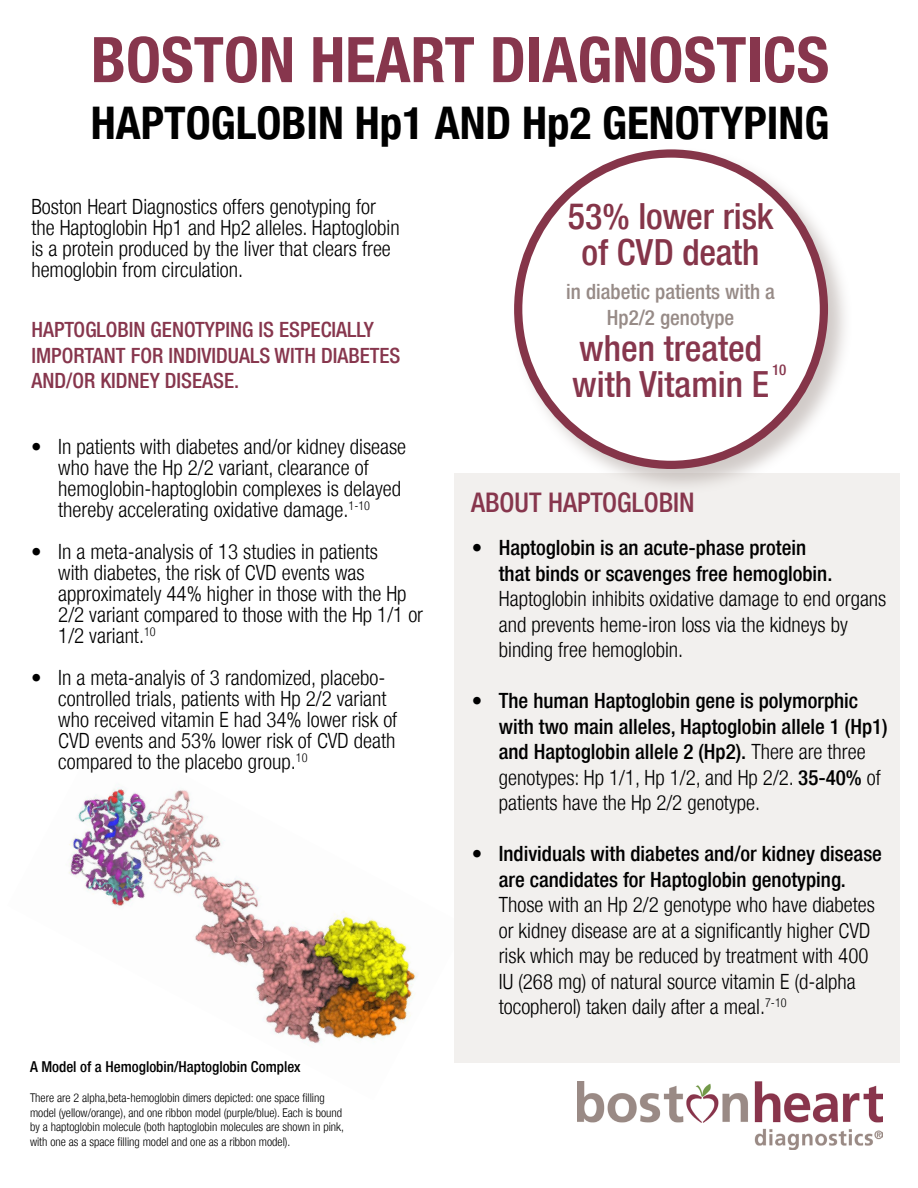
<style>
.page{position:relative;width:918px;height:1188px;background:#fff}
.page>*{position:absolute;margin:0;border:0;box-sizing:border-box;transform-origin:0 0}
.t1{font:700 condensed 63px "Helvetica Neue LT";color:#87364d}
.t2{font:700 condensed 45px "Helvetica Neue LT";color:#000}
.t3{font:500 condensed 36px/36px "Helvetica Neue LT";color:#87364d}
.t4{font:500 condensed 36px/36px "Helvetica Neue LT";letter-spacing:-.005em;color:#853549;text-align:center}
.t5{font:500 condensed 27px "Helvetica Neue LT";color:#87364d}
.t6{font:300 condensed 21px/21px "Helvetica Neue LT";color:#000}
.t7{font:500 condensed 21px/25.5px "Helvetica Neue LT";color:#000}
.t8{font:500 condensed 21px/25.5px "Helvetica Neue LT";color:#87364d}
.t9{font:500 condensed 21px/25.5px "Helvetica Neue LT";color:#978b87;text-align:center}
.t10{font:500 condensed 15px "Helvetica Neue LT";color:#000}
.t11{font:500 condensed 15px "Helvetica Neue LT";color:#87364d}
.t12{font:300 condensed 12px/14.4px "Helvetica Neue LT";color:#000}
.s1{font-weight:300}
</style>
<div class="page">
<img style="left:69px;top:787px;width:348px;height:257px">
<div style="left:454px;top:473px;width:446px;height:590px;background:#f2f0ee"></div>
<img style="left:578px;top:1082px;width:305px;height:68px">
<div style="left:512px;top:147px;width:341px;height:347px;background:#a39792;opacity:.5"></div>
<div style="left:518px;top:154px;width:306px;height:311px;background:#fff;border-radius:50%"></div>
<div style="left:514px;top:149px;width:314px;height:320px;border:8px solid #853549;border-radius:50%"></div>
<h1 class="t1" style="left:91px;top:22px;width:740px">BOSTON HEART DIAGNOSTICS</h1>
<h2 class="t2" style="left:91px;top:96px;width:740px">HAPTOGLOBIN Hp1 AND Hp2 GENOTYPING</h2>
<p class="t6" style="left:31px;top:196px;width:370px">Boston Heart Diagnostics offers genotyping for the Haptoglobin Hp1 and Hp2 alleles. Haptoglobin is a protein produced by the liver that clears free hemoglobin from circulation.</p>
<p class="t8" style="left:31px;top:317px;width:371px">HAPTOGLOBIN GENOTYPING IS ESPECIALLY<br>IMPORTANT FOR INDIVIDUALS WITH DIABETES<br>AND/OR KIDNEY DISEASE.</p>
<p class="t6" style="left:58px;top:436px;width:349px;text-indent:-27px">• In patients with diabetes and/or kidney disease who have the Hp 2/2 variant, clearance of hemoglobin-haptoglobin complexes is delayed thereby accelerating oxidative damage.<sup>1-10</sup></p>
<p class="t6" style="left:58px;top:541px;width:366px;text-indent:-27px">• In a meta-analysis of 13 studies in patients<br>with diabetes, the risk of CVD events was approximately 44% higher in those with the Hp 2/2 variant compared to those with the Hp 1/1 or 1/2 variant.<sup>10</sup></p>
<p class="t6" style="left:58px;top:667px;width:341px;text-indent:-27px">• In a meta-analyis of 3 randomized, placebo&shy;controlled trials, patients with Hp 2/2 variant who received vitamin E had 34% lower risk of CVD events and 53% lower risk of CVD death compared to the placebo group.<sup>10</sup></p>
<p class="t10" style="left:30px;top:1057px;width:272px">A Model of a Hemoglobin/Haptoglobin Complex</p>
<p class="t12" style="left:30px;top:1091px;width:316px">There are 2 alpha,beta-hemoglobin dimers depicted: one space filling model (yellow/orange), and one ribbon model (purple/blue). Each is bound by a haptoglobin molecule (both haptoglobin molecules are shown in pink, with one as a space filling model and one as a ribbon model).</p>
<h3 class="t4" style="left:568px;top:198px;width:207px">53% lower risk of CVD death</h3>
<p class="t9" style="left:566px;top:279px;width:210px">in diabetic patients with a<br>Hp2/2 genotype</p>
<h3 class="t3" style="left:572px;top:330px;width:199px">when treated with Vitamin E</h3>
<p class="t11" style="left:772px;top:361px;width:16px">10</p>
<p class="t5" style="left:471px;top:487px;width:225px">ABOUT HAPTOGLOBIN</p>
<p class="t7" style="left:499px;top:535px;width:335px;text-indent:-27px">• Haptoglobin is an acute-phase protein that binds or scavenges free hemoglobin.</p>
<p class="t6" style="left:499px;top:586px;width:389px;line-height:25.5px">Haptoglobin inhibits oxidative damage to end organs and prevents heme-iron loss via the kidneys by binding free hemoglobin.</p>
<p class="t7" style="left:499px;top:688px;width:390px;text-indent:-27px">• The human Haptoglobin gene is polymorphic with two main alleles, Haptoglobin allele 1 (Hp1) and Haptoglobin allele 2 (Hp2). <span class="s1">There are three genotypes: Hp 1/1, Hp 1/2, and Hp 2/2.</span> 35-40% <span class="s1">of patients have the Hp 2/2 genotype.</span></p>
<p class="t7" style="left:472px;top:841px;width:412px;text-align:center">• Individuals with diabetes and/or kidney disease are candidates for Haptoglobin genotyping.</p>
<p class="t6" style="left:499px;top:892px;width:378px;line-height:25.5px">Those with an Hp 2/2 genotype who have diabetes or kidney disease are at a significantly higher CVD risk which may be reduced by treatment with 400<br>IU (268 mg) of natural source vitamin E (d-alpha tocopherol) taken daily after a meal.<sup>7-10</sup></p>
</div>
